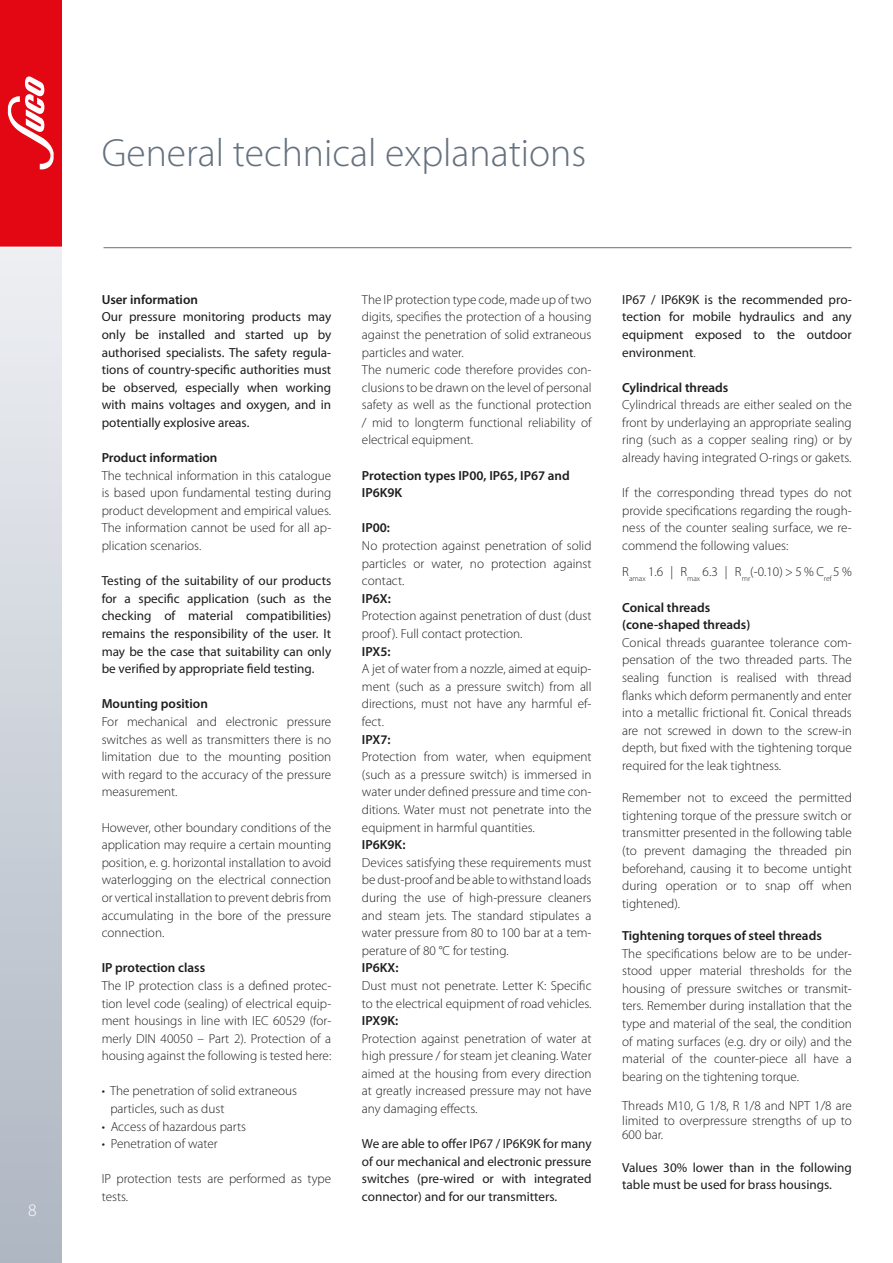
<style>
.page{position:relative;width:893px;height:1263px;background:#fff}
.page>*{position:absolute;margin:0;border:0;box-sizing:border-box;transform-origin:0 0}
.t1{font:300 39.6px "Myriad Pro";color:#64717e}
.t2{font:300 17.55px "Myriad Pro";color:#fff}
.t3{font:300 13.2px/17.5px "Myriad Pro";color:#1d1d1b;text-align:justify}
.t4{font:13.2px/17.5px "Myriad Pro";color:#1d1d1b;text-align:justify}
.t5{font:600 13.2px/17.5px "Myriad Pro";color:#1d1d1b}
.s1{font-weight:300}
</style>
<div class="page">
<svg style="left:0;top:248px;width:62px;height:1015px;background:#cdd2da"></svg>
<div style="left:0;top:0;width:62px;height:247px;background:#e30613"></div>
<svg style="left:8px;top:76px;width:46px;height:93px"></svg>
<hr style="left:104px;top:247px;width:748px;height:1px;background:#64717e">
<h2 class="t2" style="left:28px;top:1199px;width:10px">8</h2>
<h1 class="t1" style="left:102px;top:129px;width:486px">General technical explanations</h1>
<p class="t5" style="left:102px;top:290px;width:98px">User information</p>
<p class="t4" style="left:102px;top:308px;width:231px">Our pressure monitoring products may only be installed and started up by authorised specialists. The safety regula&shy;tions of country-specific authorities must be observed, especially when working with mains voltages and oxygen, and in potentially explosive areas.</p>
<p class="t5" style="left:102px;top:448px;width:117px">Product information</p>
<p class="t3" style="left:102px;top:466px;width:231px">The technical information in this catalogue is based upon fundamental testing during product development and empirical values.<br>The information cannot be used for all ap&shy;plication scenarios.</p>
<p class="t4" style="left:102px;top:572px;width:231px">Testing of the suitability of our products for a specific application (such as the checking of material compatibilities) remains the responsibility of the user. It may be the case that suitability can only be verified by appropriate field testing.</p>
<p class="t5" style="left:102px;top:695px;width:108px">Mounting position</p>
<p class="t3" style="left:102px;top:713px;width:231px">For mechanical and electronic pressure switches as well as transmitters there is no limitation due to the mounting position with regard to the accuracy of the pressure measurement.</p>
<p class="t3" style="left:102px;top:818px;width:231px">However, other boundary conditions of the application may require a certain mounting position, e. g. horizontal installation to avoid waterlogging on the electrical connection or vertical installation to prevent debris from accumulating in the bore of the pressure connection.</p>
<p class="t5" style="left:102px;top:959px;width:105px">IP protection class</p>
<p class="t3" style="left:102px;top:976px;width:231px">The IP protection class is a defined protec&shy;tion level code (sealing) of electrical equip&shy;ment housings in line with IEC 60529 (for&shy;merly DIN 40050 – Part 2). Protection of a housing against the following is tested here:</p>
<p class="t3" style="left:110px;top:1082px;width:188px;text-indent:-9px">• The penetration of solid extraneous particles, such as dust</p>
<p class="t3" style="left:102px;top:1117px;width:146px">• Access of hazardous parts</p>
<p class="t3" style="left:102px;top:1135px;width:118px">• Penetration of water</p>
<p class="t3" style="left:102px;top:1170px;width:231px">IP protection tests are performed as type tests.</p>
<p class="t3" style="left:362px;top:290px;width:231px;text-align:left">The IP protection type code, made up of two digits, specifies the protection of a housing against the penetration of solid extraneous particles and water.<br>The numeric code therefore provides con&shy;clusions to be drawn on the level of personal safety as well as the functional protection / mid to longterm functional reliability of electrical equipment.</p>
<p class="t5" style="left:362px;top:466px;width:209px">Protection types IP00, IP65, IP67 and<br>IP6K9K</p>
<p class="t5" style="left:362px;top:519px;width:30px">IP00:</p>
<p class="t3" style="left:362px;top:537px;width:231px">No protection against penetration of solid particles or water, no protection against contact.</p>
<p class="t5" style="left:362px;top:589px;width:30px">IP6X:</p>
<p class="t3" style="left:362px;top:607px;width:231px">Protection against penetration of dust (dust proof ). Full contact protection.</p>
<p class="t5" style="left:362px;top:642px;width:30px">IPX5:</p>
<p class="t3" style="left:362px;top:660px;width:231px">A jet of water from a nozzle, aimed at equip&shy;ment (such as a pressure switch) from all directions, must not have any harmful ef&shy;fect.</p>
<p class="t5" style="left:362px;top:730px;width:30px">IPX7:</p>
<p class="t3" style="left:362px;top:748px;width:231px">Protection from water, when equipment (such as a pressure switch) is immersed in water under defined pressure and time con&shy;ditions. Water must not penetrate into the equipment in harmful quantities.</p>
<p class="t5" style="left:362px;top:836px;width:45px">IP6K9K:</p>
<p class="t3" style="left:362px;top:853px;width:231px">Devices satisfying these requirements must be dust-proof and be able to withstand loads during the use of high-pressure cleaners and steam jets. The standard stipulates a water pressure from 80 to 100 bar at a tem&shy;perature of 80 °C for testing.</p>
<p class="t5" style="left:362px;top:959px;width:38px">IP6KX:</p>
<p class="t3" style="left:362px;top:976px;width:231px">Dust must not penetrate. Letter K: Specific to the electrical equipment of road vehicles.</p>
<p class="t5" style="left:362px;top:1011px;width:38px">IPX9K:</p>
<p class="t3" style="left:362px;top:1029px;width:231px">Protection against penetration of water at high pressure / for steam jet cleaning. Water aimed at the housing from every direction at greatly increased pressure may not have any damaging effects.</p>
<p class="t4" style="left:362px;top:1135px;width:231px">We are able to offer IP67 / IP6K9K for many of our mechanical and electronic pressure switches (pre-wired or with integrated connector) and for our transmitters.</p>
<p class="t4" style="left:622px;top:290px;width:231px">IP67 / IP6K9K is the recommended pro&shy;tection for mobile hydraulics and any equipment exposed to the outdoor environment<span class="s1">.</span></p>
<p class="t5" style="left:622px;top:378px;width:108px">Cylindrical threads</p>
<p class="t3" style="left:622px;top:396px;width:231px">Cylindrical threads are either sealed on the front by underlaying an appropriate sealing ring (such as a copper sealing ring) or by already having integrated O-rings or gakets.</p>
<p class="t3" style="left:622px;top:484px;width:231px">If the corresponding thread types do not provide specifications regarding the rough&shy;ness of the counter sealing surface, we re&shy;commend the following values:</p>
<p class="t3" style="left:622px;top:563px;width:231px">R<sub>amax</sub> 1.6 | R<sub>max</sub> 6.3 | R<sub>mr</sub>(-0.10) &gt; 5 % C<sub>ref</sub> 5 %</p>
<p class="t5" style="left:622px;top:598px;width:130px">Conical threads (cone-shaped threads)</p>
<p class="t3" style="left:622px;top:633px;width:231px">Conical threads guarantee tolerance com&shy;pensation of the two threaded parts. The sealing function is realised with thread flanks which deform permanently and enter into a metallic frictional fit. Conical threads are not screwed in down to the screw-in depth, but fixed with the tightening torque required for the leak tightness.</p>
<p class="t3" style="left:622px;top:789px;width:231px">Remember not to exceed the permitted tightening torque of the pressure switch or transmitter presented in the following table (to prevent damaging the threaded pin beforehand, causing it to become untight during operation or to snap off when tightened).</p>
<p class="t5" style="left:622px;top:926px;width:201px">Tightening torques of steel threads</p>
<p class="t3" style="left:622px;top:944px;width:231px">The specifications below are to be under&shy;stood upper material thresholds for the housing of pressure switches or transmit&shy;ters. Remember during installation that the type and material of the seal, the condition of mating surfaces (e.g. dry or oily) and the material of the counter-piece all have a bearing on the tightening torque.</p>
<p class="t3" style="left:622px;top:1098px;width:231px;line-height:14.7px">Threads M10, G 1/8, R 1/8 and NPT 1/8 are limited to overpressure strengths of up to 600 bar.</p>
<p class="t4" style="left:622px;top:1158px;width:231px">Values 30% lower than in the following table must be used for brass housings.</p>
</div>
